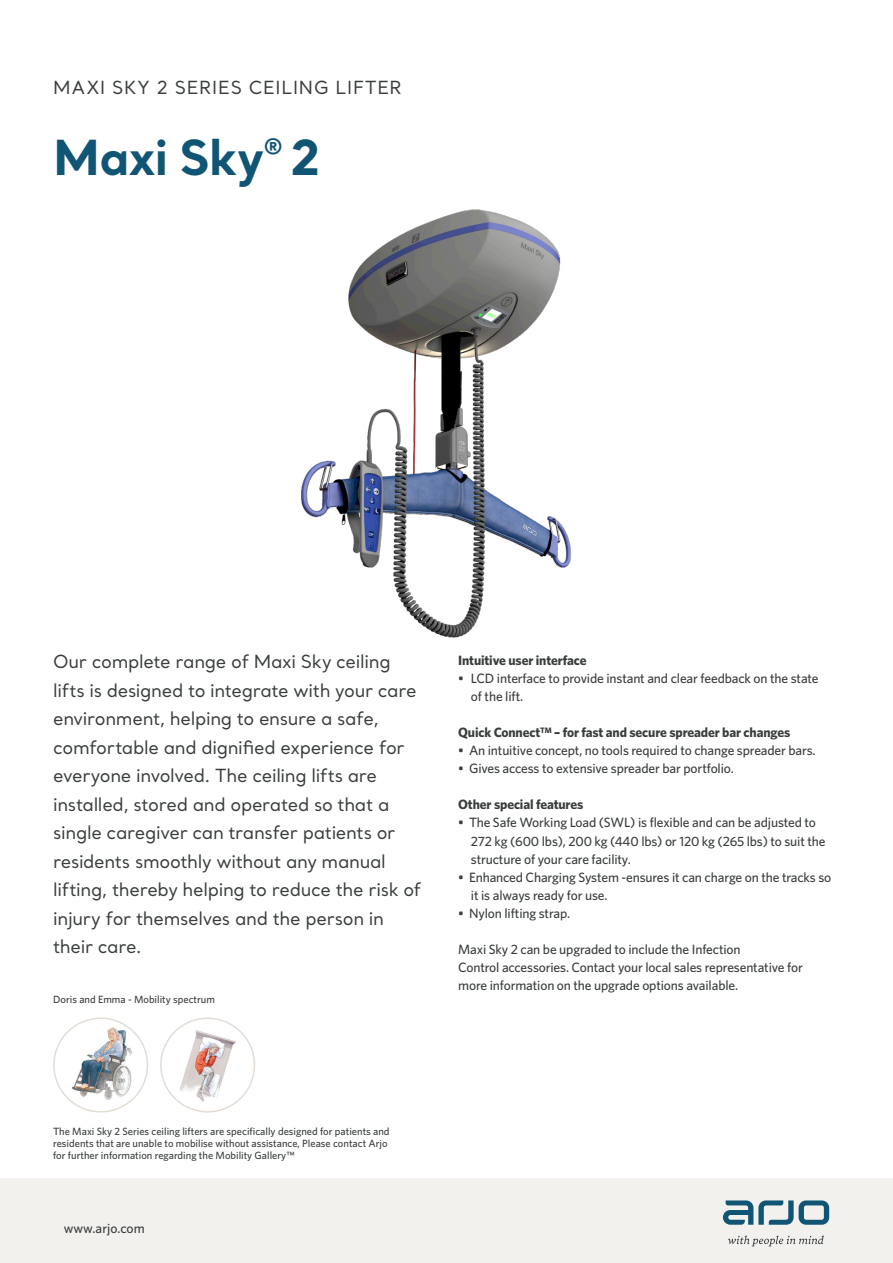
<style>
.page{position:relative;width:893px;height:1263px;background:#fff}
.page>*{position:absolute;margin:0;border:0;box-sizing:border-box;transform-origin:0 0}
.Heading_Santral_Bold{font:700 48px "Santral";letter-spacing:-.015em;color:#115575}
.Preamble_Santral_Reg{font:18px/28.5px "Santral";letter-spacing:-.02em;color:#393d3d}
.Product_description{font:18px "Santral";letter-spacing:.04em;color:#393d3d}
.Preamble_Santral_Reg-2{font:500 13.5px/18px "Whitney";letter-spacing:-.01em;color:#393d3d}
.Preamble_Santral_Reg-3{font:700 13.5px "Whitney";letter-spacing:-.01em;color:#393d3d}
.Web_address_Withney{font:500 13.5px "Whitney";color:#393d3d}
.t1{font:500 10.5px/12px "Whitney";color:#393d3d}
</style>
<div class="page">
<div style="left:0;top:1178px;width:893px;height:85px;background:#f2f1ee"></div>
<svg style="left:723px;top:1200px;width:106px;height:25px"></svg>
<svg style="left:728px;top:1235px;width:96px;height:11px"></svg>
<img style="left:63px;top:1020px;width:76px;height:92px">
<div style="left:53px;top:1017px;width:95px;height:95px;border:2px solid #e3ddd6;border-radius:50%"></div>
<img style="left:170px;top:1020px;width:76px;height:92px">
<div style="left:160px;top:1017px;width:95px;height:95px;border:2px solid #e3ddd6;border-radius:50%"></div>
<img style="left:301px;top:209px;width:270px;height:429px">
<p class="Product_description" style="left:53px;top:76px;width:350px">MAXI SKY 2 SERIES CEILING LIFTER</p>
<p class="Heading_Santral_Bold" style="left:53px;top:125px;width:269px">Maxi Sky<sup>®</sup> 2</p>
<p class="Preamble_Santral_Reg" style="left:53px;top:647px;width:370px">Our complete range of Maxi Sky ceiling lifts is designed to integrate with your care environment, helping to ensure a safe, comfortable and dignified experience for everyone involved. The ceiling lifts are installed, stored and operated so that a single caregiver can transfer patients or residents smoothly without any manual lifting, thereby helping to reduce the risk of injury for themselves and the person in their care.</p>
<p class="t1" style="left:53px;top:993px;width:163px">Doris and Emma - Mobility spectrum</p>
<p class="Preamble_Santral_Reg-3" style="left:458px;top:652px;width:130px">Intuitive user interface</p>
<p class="Preamble_Santral_Reg-2" style="left:471px;top:669px;width:349px;text-indent:-13px">• LCD interface to provide instant and clear feedback on the state of the lift.</p>
<p class="Preamble_Santral_Reg-3" style="left:458px;top:724px;width:334px">Quick Connect<sup>TM</sup> – for fast and secure spreader bar changes</p>
<p class="Preamble_Santral_Reg-2" style="left:458px;top:741px;width:359px">• An intuitive concept, no tools required to change spreader bars.</p>
<p class="Preamble_Santral_Reg-2" style="left:458px;top:759px;width:277px">• Gives access to extensive spreader bar portfolio.</p>
<p class="Preamble_Santral_Reg-3" style="left:458px;top:796px;width:127px">Other special features</p>
<p class="Preamble_Santral_Reg-2" style="left:471px;top:813px;width:356px;text-indent:-13px">• The Safe Working Load (SWL) is flexible and can be adjusted to<br>272 kg (600 lbs), 200 kg (440 lbs) or 120 kg (265 lbs) to suit the structure of your care facility.</p>
<p class="Preamble_Santral_Reg-2" style="left:471px;top:867px;width:362px;text-indent:-13px">• Enhanced Charging System -ensures it can charge on the tracks so it is always ready for use.</p>
<p class="Preamble_Santral_Reg-2" style="left:458px;top:903px;width:113px">• Nylon lifting strap.</p>
<p class="Preamble_Santral_Reg-2" style="left:458px;top:939px;width:346px">Maxi Sky 2 can be upgraded to include the Infection<br>Control accessories. Contact your local sales representative for more information on the upgrade options available.</p>
<p class="t1" style="left:53px;top:1125px;width:338px">The Maxi Sky 2 Series ceiling lifters are specifically designed for patients and residents that are unable to mobilise without assistance, Please contact Arjo for further information regarding the Mobility Gallery™</p>
<p class="Web_address_Withney" style="left:64px;top:1219px;width:82px">www.arjo.com</p>
</div>
